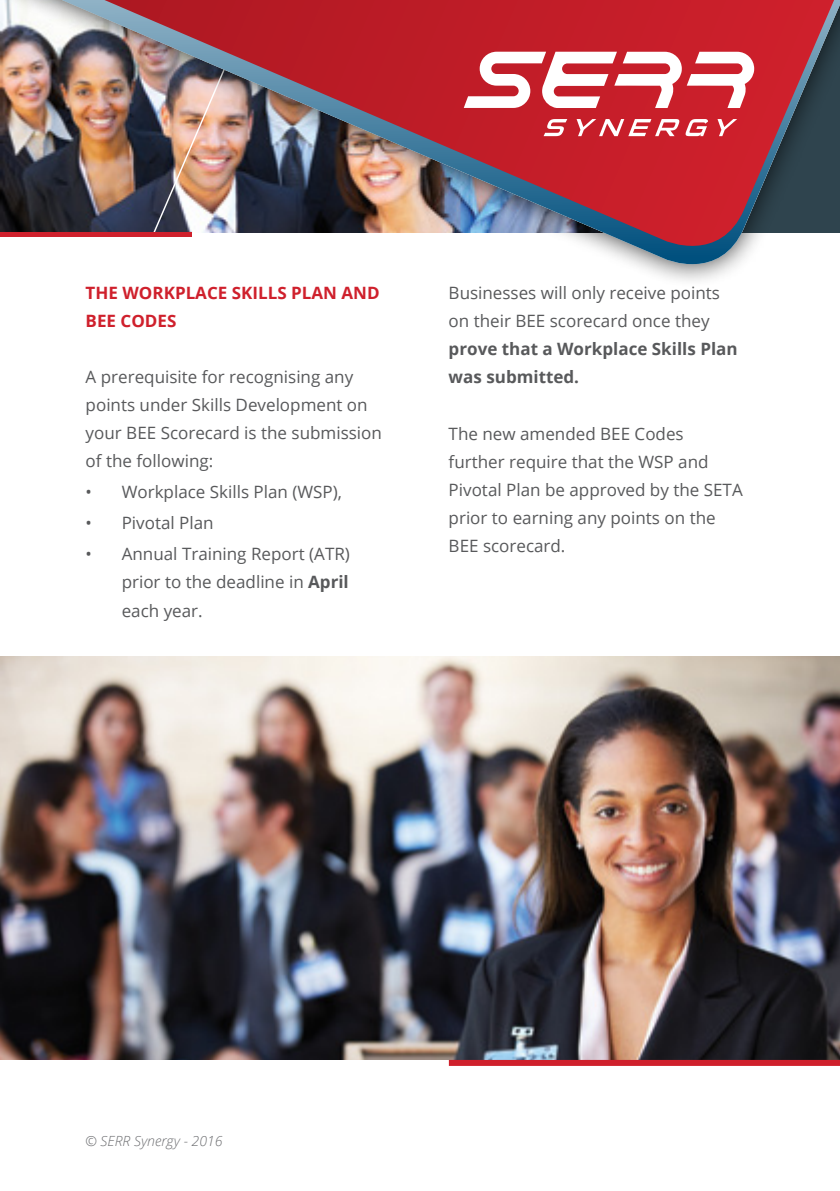
<style>
.page{position:relative;width:840px;height:1191px;background:#fff}
.page>*{position:absolute;margin:0;border:0;box-sizing:border-box;transform-origin:0 0}
.t1{font:17px/28px "Open Sans";color:#58595b}
.t2{font:700 17px/28px "Open Sans";color:#cf202c}
.t3{font:italic 300 14px "Open Sans";color:#6d6e71}
.s1{font-weight:700}
</style>
<div class="page">
<hr style="left:0;top:232px;width:192px;height:4px;background:#cf202c">
<img style="left:0;top:656px;width:839px;height:404px">
<div style="left:448px;top:1060px;width:391px;height:6px;background:#cf202c"></div>
<img style="left:1px;top:108px;width:61px;height:129px">
<svg style="left:62px;top:108px;width:777px;height:173px"></svg>
<img style="left:104px;top:108px;width:729px;height:156px">
<svg style="left:543px;top:119px;width:24px;height:17px"></svg>
<svg style="left:576px;top:119px;width:103px;height:17px"></svg>
<svg style="left:685px;top:119px;width:22px;height:17px"></svg>
<svg style="left:717px;top:119px;width:19px;height:17px"></svg>
<img style="left:0;top:0;width:839px;height:108px">
<p class="t2" style="left:86px;top:279px;width:295px">THE WORKPLACE SKILLS PLAN AND<br>BEE CODES</p>
<p class="t1" style="left:86px;top:363px;width:297px">A prerequisite for recognising any points under Skills Development on your BEE Scorecard is the submission of the following:</p>
<p class="t1" style="left:86px;top:478px;width:258px">• Workplace Skills Plan (WSP),</p>
<p class="t1" style="left:86px;top:508px;width:129px">• Pivotal Plan</p>
<p class="t1" style="left:122px;top:539px;width:230px;text-align:justify;text-indent:-36px">• Annual Training Report (ATR) prior to the deadline in <span class="s1">April </span>each year.</p>
<p class="t1" style="left:448px;top:279px;width:290px">Businesses will only receive points on their BEE scorecard once they <span class="s1">prove that a Workplace Skills Plan was submitted.</span></p>
<p class="t1" style="left:448px;top:419px;width:295px">The new amended BEE Codes further require that the WSP and<br>Pivotal Plan be approved by the SETA prior to earning any points on the<br>BEE scorecard.</p>
<p class="t3" style="left:85px;top:1130px;width:139px">© SERR Synergy - 2016</p>
</div>
